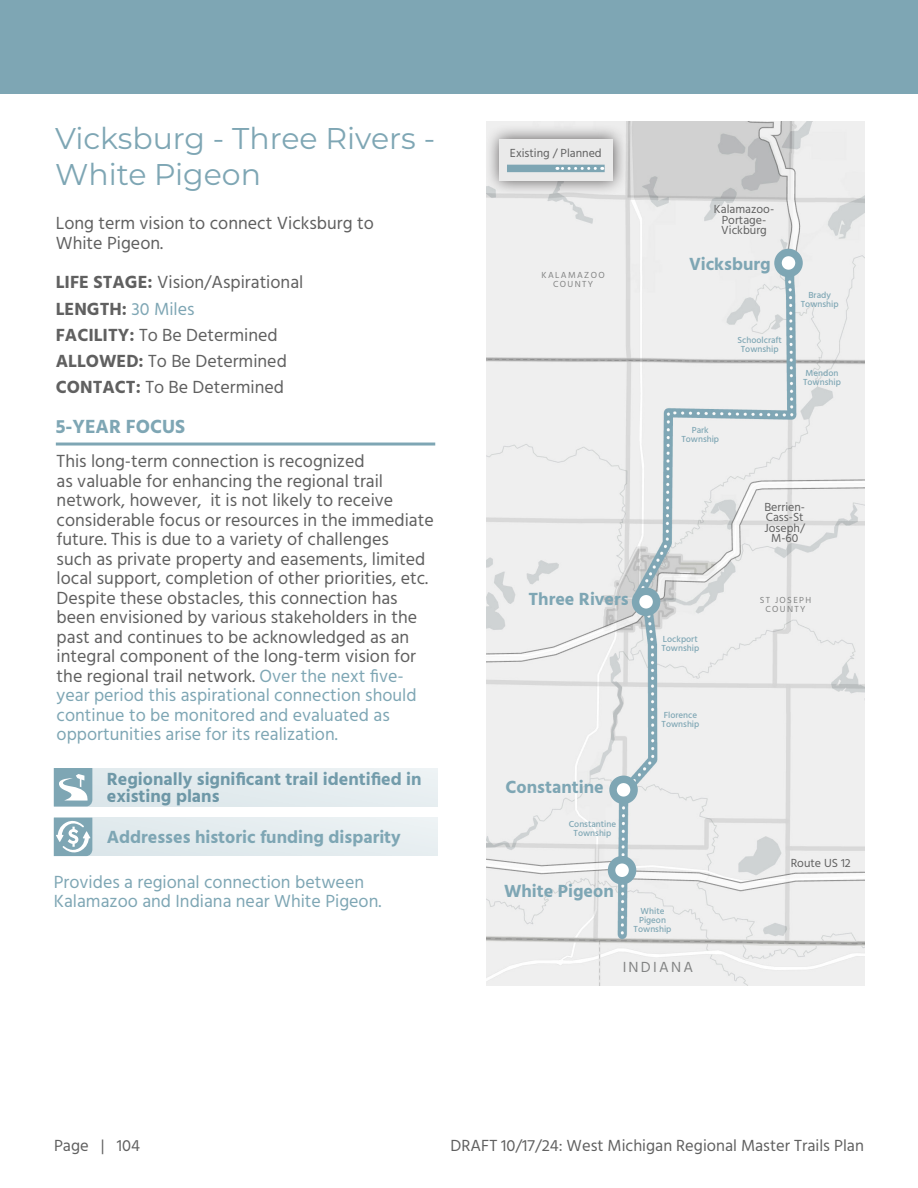
<style>
.page{position:relative;width:918px;height:1188px;background:#fff}
.page>*{position:absolute;margin:0;border:0;box-sizing:border-box;transform-origin:0 0}
.Heading_2{font:30px/36px "Montserrat";color:#7ea6b4}
.Body{font:700 19.5px "Hind";color:#7ea6b4}
.Body-2{font:18px/19.5px "Hind";color:#606060}
.Body-3{font:700 18px/16.5px "Hind";color:#7ea6b4}
.Body-4{font:18px/19.5px "Hind";color:#7ea6b4}
.Bullets{font:18px/19.5px "Hind";color:#606060}
.Body-5{font:700 18px "Hind";color:#606060}
.t1{font:16.5px "Hind";color:#606060}
.Body-6{font:15px "Hind";letter-spacing:.15em;color:#828383}
.Body-7{font:12px/10.5px "Hind";color:#606060;text-align:center}
.Body-8{font:500 9px/9px "Hind";color:#7ea6b4;text-align:center}
.Body-9{font:9px/9px "Hind";letter-spacing:.15em;color:#828383;text-align:center}
.s1{font-weight:700}
.s2{font-weight:400;color:#7ea6b4}
.s3{color:#7ea6b4}
</style>
<div class="page">
<img style="left:487px;top:122px;width:378px;height:864px">
<div style="left:636px;top:591px;width:21px;height:21px;background:#fff;border-radius:50%"></div>
<div style="left:632px;top:588px;width:28px;height:28px;border:8px solid #7ea6b4;border-radius:50%"></div>
<hr style="left:56px;top:443px;width:379px;height:3px;background:#7ea6b4">
<div style="left:778px;top:252px;width:21px;height:21px;background:#fff;border-radius:50%"></div>
<div style="left:774px;top:249px;width:29px;height:28px;border:8px solid #7ea6b4;border-radius:50%"></div>
<div style="left:613px;top:779px;width:21px;height:21px;background:#fff;border-radius:50%"></div>
<div style="left:609px;top:776px;width:29px;height:28px;border:8px solid #7ea6b4;border-radius:50%"></div>
<div style="left:612px;top:860px;width:21px;height:21px;background:#fff;border-radius:50%"></div>
<div style="left:608px;top:856px;width:28px;height:29px;border:8px solid #7ea6b4;border-radius:50%"></div>
<div style="left:484px;top:124px;width:144px;height:72px;background:#231f20;opacity:.75"></div>
<div style="left:500px;top:139px;width:113px;height:42px;background:#eaeaea"></div>
<div style="left:507px;top:165px;width:98px;height:7px;background:#7ea6b4"></div>
<svg style="left:557px;top:167px;width:38px;height:3px"></svg>
<div style="left:54px;top:818px;width:383px;height:38px;background:#e4ecef"></div>
<svg style="left:54px;top:818px;width:38px;height:38px"></svg>
<div style="left:54px;top:768px;width:383px;height:38px;background:#e4ecef"></div>
<svg style="left:54px;top:768px;width:38px;height:38px"></svg>
<div style="left:0;top:0;width:918px;height:94px;background:#7ea6b4"></div>
<p class="Heading_2" style="left:55px;top:119px;width:382px">Vicksburg - Three Rivers -<br>White Pigeon</p>
<p class="Bullets" style="left:56px;top:214px;width:320px">Long term vision to connect Vicksburg to<br>White Pigeon.</p>
<p class="Body-2" style="left:56px;top:273px;width:249px"><span class="s1">LIFE STAGE:</span> Vision/Aspirational</p>
<p class="Body-5" style="left:56px;top:298px;width:140px">LENGTH: <span class="s2">30 Miles</span></p>
<p class="Body-2" style="left:56px;top:326px;width:223px"><span class="s1">FACILITY:</span> To Be Determined</p>
<p class="Body-2" style="left:56px;top:352px;width:233px"><span class="s1">ALLOWED:</span> To Be Determined</p>
<p class="Body-2" style="left:56px;top:378px;width:230px"><span class="s1">CONTACT:</span> To Be Determined</p>
<p class="Body" style="left:56px;top:415px;width:131px">5-YEAR FOCUS</p>
<p class="Body-2" style="left:57px;top:452px;width:379px">This long-term connection is recognized<br>as valuable for enhancing the regional trail network, however, it is not likely to receive considerable focus or resources in the immediate future. This is due to a variety of challenges<br>such as private property and easements, limited local support, completion of other priorities, etc.<br>Despite these obstacles, this connection has been envisioned by various stakeholders in the past and continues to be acknowledged as an integral component of the long-term vision for the regional trail network. <span class="s3">Over the next five&shy;year period this aspirational connection should continue to be monitored and evaluated as opportunities arise for its realization.</span></p>
<p class="Body-3" style="left:107px;top:771px;width:316px">Regionally significant trail identified in existing plans</p>
<p class="Body-3" style="left:107px;top:829px;width:296px">Addresses historic funding disparity</p>
<p class="Body-4" style="left:54px;top:873px;width:329px">Provides a regional connection between<br>Kalamazoo and Indiana near White Pigeon.</p>
<p class="Body-7" style="left:510px;top:148px;width:93px">Existing / Planned</p>
<p class="Body-9" style="left:542px;top:271px;width:65px">KALAMAZOO<br>COUNTY</p>
<p class="Body-3" style="left:529px;top:591px;width:102px">Three Rivers</p>
<p class="Body-3" style="left:506px;top:779px;width:100px">Constantine</p>
<p class="Body-8" style="left:569px;top:820px;width:49px">Constantine<br>Township</p>
<p class="Body-3" style="left:504px;top:882px;width:111px">White Pigeon</p>
<p class="Body-7" style="left:714px;top:205px;width:62px">Kalamazoo-<br>Portage-<br>Vickburg</p>
<p class="Body-3" style="left:689px;top:255px;width:83px">Vicksburg</p>
<p class="Body-8" style="left:738px;top:336px;width:46px">Schoolcraft<br>Township</p>
<p class="Body-8" style="left:681px;top:426px;width:39px">Park<br>Township</p>
<p class="Body-8" style="left:801px;top:291px;width:39px">Brady<br>Township</p>
<p class="Body-8" style="left:803px;top:369px;width:39px;text-align:left">Mendon<br>Township</p>
<p class="Body-7" style="left:764px;top:502px;width:42px">Berrien-<br>Cass-St<br>Joseph/<br>M-60</p>
<p class="Body-8" style="left:661px;top:635px;width:39px;text-align:left">Lockport<br>Township</p>
<p class="Body-8" style="left:662px;top:711px;width:39px;text-align:left">Florence<br>Township</p>
<p class="Body-9" style="left:760px;top:596px;width:53px">ST JOSEPH<br>COUNTY</p>
<p class="Body-7" style="left:791px;top:858px;width:62px">Route US 12</p>
<p class="Body-8" style="left:634px;top:907px;width:39px">White<br>Pigeon<br>Township</p>
<p class="Body-6" style="left:623px;top:957px;width:72px">INDIANA</p>
<p class="t1" style="left:54px;top:1135px;width:87px">Page | 104</p>
<p class="t1" style="left:451px;top:1135px;width:415px">DRAFT 10/17/24: West Michigan Regional Master Trails Plan</p>
</div>
